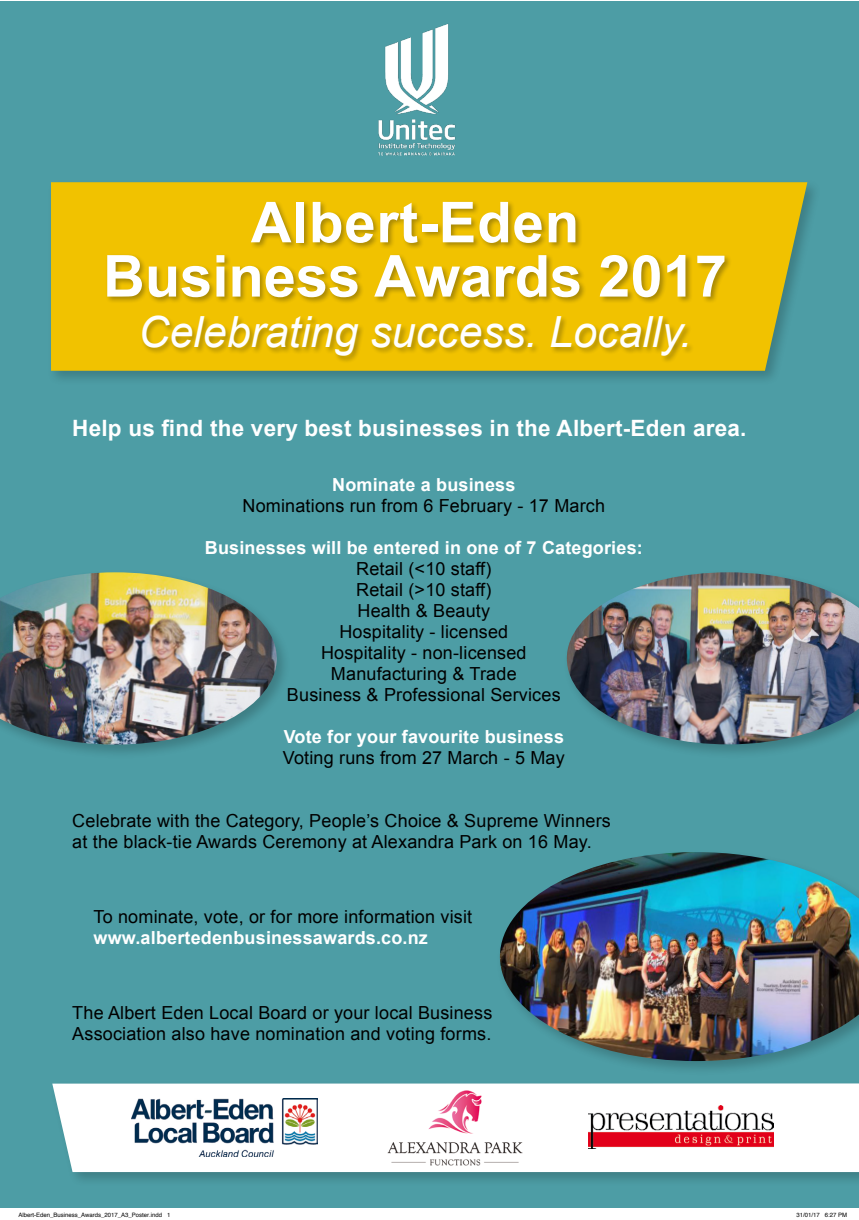
<style>
.page{position:relative;width:859px;height:1220px;background:#fff}
.page>*{position:absolute;margin:0;border:0;box-sizing:border-box;transform-origin:0 0}
.t1{font:700 57.9px "Arial";color:#fff}
.t2{font:700 56.4px "Arial";letter-spacing:.015em;color:#fff}
.t3{font:italic 43px "Arial";color:#fff}
.t4{font:700 22.5px "Arial";letter-spacing:.01em;color:#fff}
.t5{font:18px/21px "Arial";letter-spacing:.01em;color:#000}
.t6{font:700 18px "Arial";letter-spacing:.01em;color:#fff}
.t7{font:6px "Helvetica";color:#000}
</style>
<div class="page">
<div style="left:0;top:1px;width:859px;height:1207px;background:#4d9da5"></div>
<div style="left:496px;top:848px;width:363px;height:228px;background:#000;opacity:.2"></div>
<img style="left:500px;top:852px;width:359px;height:209px">
<div style="left:0;top:569px;width:291px;height:190px;background:#000;opacity:.2"></div>
<img style="left:0;top:572px;width:277px;height:172px">
<div style="left:563px;top:569px;width:296px;height:190px;background:#000;opacity:.2"></div>
<img style="left:567px;top:572px;width:292px;height:172px">
<div style="left:49px;top:1079px;width:810px;height:108px;background:#000;opacity:.2"></div>
<div style="left:52px;top:1083px;width:807px;height:89px;background:#fff"></div>
<img style="left:131px;top:1098px;width:187px;height:58px">
<img style="left:379px;top:1086px;width:155px;height:85px">
<img style="left:588px;top:1106px;width:186px;height:43px">
<div style="left:47px;top:178px;width:774px;height:208px;background:#000;opacity:.2"></div>
<svg style="left:51px;top:182px;width:756px;height:189px;fill:#f1c200"></svg>
<div style="left:105px;top:200px;width:627px;height:163px;background:#111211;opacity:.33"></div>
<img style="left:378px;top:24px;width:78px;height:132px">
<h2 class="t2" style="left:251px;top:185px;width:330px">Albert-Eden</h2>
<h1 class="t1" style="left:103px;top:238px;width:625px">Business Awards 2017</h1>
<h3 class="t3" style="left:138px;top:304px;width:555px">Celebrating success. Locally.</h3>
<p class="t4" style="left:72px;top:413px;width:676px">Help us find the very best businesses in the Albert-Eden area.</p>
<p class="t6" style="left:332px;top:472px;width:185px">Nominate a business</p>
<p class="t5" style="left:243px;top:495px;width:364px">Nominations run from 6 February - 17 March</p>
<p class="t6" style="left:205px;top:535px;width:439px">Businesses will be entered in one of 7 Categories:</p>
<p class="t5" style="left:287px;top:558px;width:275px;text-align:center">Retail (&lt;10 staff)<br>Retail (&gt;10 staff)<br>Health &amp; Beauty<br>Hospitality - licensed<br>Hospitality - non-licensed<br>Manufacturing &amp; Trade<br>Business &amp; Professional Services</p>
<p class="t6" style="left:284px;top:724px;width:282px">Vote for your favourite business</p>
<p class="t5" style="left:283px;top:747px;width:283px">Voting runs from 27 March - 5 May</p>
<p class="t5" style="left:72px;top:810px;width:540px">Celebrate with the Category, People’s Choice &amp; Supreme Winners at the black-tie Awards Ceremony at Alexandra Park on 16 May.</p>
<p class="t5" style="left:94px;top:906px;width:380px">To nominate, vote, or for more information visit</p>
<p class="t6" style="left:94px;top:925px;width:336px">www.albertedenbusinessawards.co.nz</p>
<p class="t5" style="left:72px;top:1002px;width:422px">The Albert Eden Local Board or your local Business<br>Association also have nomination and voting forms.</p>
<p class="t7" style="left:19px;top:1210px;width:154px">Albert-Eden_Business_Awards_2017_A3_Poster.indd 1</p>
<p class="t7" style="left:796px;top:1210px;width:52px">31/01/17 6:27 PM</p>
</div>
